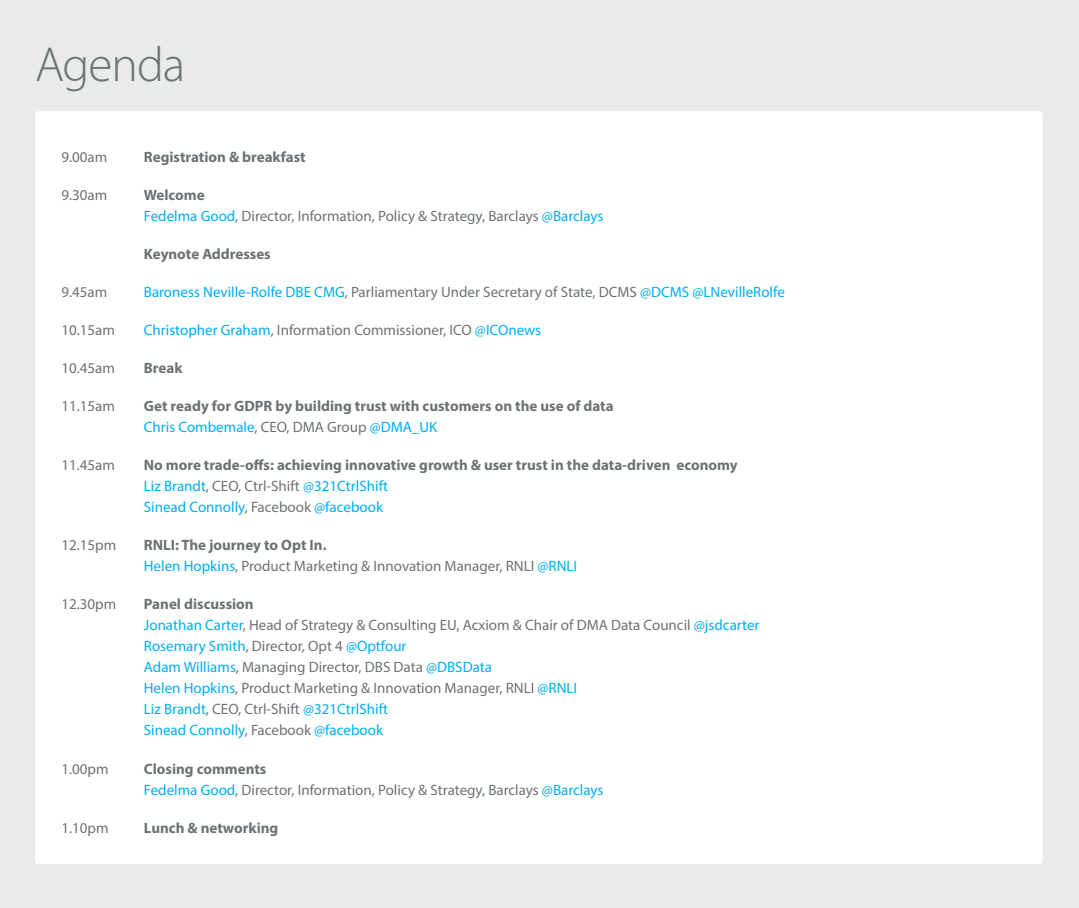
<style>
.page{position:relative;width:1079px;height:908px;background:#e9ebeb}
.page>*{position:absolute;margin:0;border:0;box-sizing:border-box;transform-origin:0 0}
.t1{font:300 49.5px "Myriad Pro";letter-spacing:-.02em;color:#6d7275}
.t2{font:15px/21px "Myriad Pro";color:#6d7275}
.t3{font:700 15px/21px "Myriad Pro";color:#6d7275}
.t4{font:15px "Myriad Pro";color:#00aeef}
.s1{font-weight:700}
.s2{color:#00aeef}
.s3{color:#6d7275}
.s4{font-weight:400;color:#00aeef}
.s5{font-weight:400}
</style>
<div class="page">
<div style="left:35px;top:111px;width:1008px;height:753px;background:#fff;border-radius:4px"></div>
<svg style="left:0;top:0;width:8px;height:8px"></svg>
<h1 class="t1" style="left:35px;top:35px;width:152px">Agenda</h1>
<p class="t2" style="left:61px;top:146px;width:47px">9.00am</p>
<p class="t3" style="left:144px;top:146px;width:163px">Registration &amp; breakfast</p>
<p class="t2" style="left:61px;top:184px;width:47px">9.30am</p>
<p class="t2" style="left:144px;top:184px;width:461px"><span class="s1">Welcome<br></span><span class="s2">Fedelma Good</span>, Director, Information, Policy &amp; Strategy, Barclays <span class="s2">@Barclays</span></p>
<p class="t3" style="left:144px;top:243px;width:128px">Keynote Addresses</p>
<p class="t2" style="left:61px;top:281px;width:47px">9.45am</p>
<p class="t4" style="left:144px;top:283px;width:642px">Baroness Neville-Rolfe DBE CMG<span class="s3">, Parliamentary Under Secretary of State, DCMS</span> @DCMS @LNevilleRolfe</p>
<p class="t2" style="left:61px;top:319px;width:55px">10.15am</p>
<p class="t2" style="left:144px;top:319px;width:399px"><span class="s2">Christopher Graham</span>, Information Commissioner, ICO <span class="s2">@ICOnews</span></p>
<p class="t2" style="left:61px;top:357px;width:55px">10.45am</p>
<p class="t3" style="left:144px;top:357px;width:40px">Break</p>
<p class="t2" style="left:61px;top:395px;width:55px">11.15am</p>
<p class="t3" style="left:144px;top:395px;width:471px">Get ready for GDPR by building trust with customers on the use of data<br><span class="s4">Chris Combemale</span><span class="s5">, CEO, DMA Group</span> <span class="s4">@DMA_UK</span></p>
<p class="t2" style="left:61px;top:454px;width:55px">11.45am</p>
<p class="t3" style="left:144px;top:454px;width:595px">No more trade-offs: achieving innovative growth &amp; user trust in the data-driven economy<br><span class="s4">Liz Brandt</span><span class="s5">, CEO, Ctrl-Shift</span> <span class="s4">@321CtrlShift<br>Sinead Connolly</span><span class="s5">, Facebook</span> <span class="s4">@facebook</span></p>
<p class="t2" style="left:61px;top:534px;width:56px">12.15pm</p>
<p class="t2" style="left:144px;top:534px;width:435px"><span class="s1">RNLI: The journey to Opt In.<br></span><span class="s2">Helen Hopkins</span>, Product Marketing &amp; Innovation Manager, RNLI <span class="s2">@RNLI</span></p>
<p class="t2" style="left:61px;top:593px;width:56px">12.30pm</p>
<p class="t2" style="left:144px;top:593px;width:617px"><span class="s1">Panel discussion<br></span><span class="s2">Jonathan Carter</span>, Head of Strategy &amp; Consulting EU, Acxiom &amp; Chair of DMA Data Council <span class="s2">@jsdcarter Rosemary Smith</span>, Director, Opt 4 <span class="s2">@Optfour<br>Adam Williams</span>, Managing Director, DBS Data <span class="s2">@DBSData<br>Helen Hopkins</span>, Product Marketing &amp; Innovation Manager, RNLI <span class="s2">@RNLI<br>Liz Brandt</span>, CEO, Ctrl-Shift <span class="s2">@321CtrlShift<br>Sinead Connolly</span>, Facebook <span class="s2">@facebook</span></p>
<p class="t2" style="left:61px;top:757px;width:49px">1.00pm</p>
<p class="t2" style="left:144px;top:757px;width:461px"><span class="s1">Closing comments<br></span><span class="s2">Fedelma Good</span>, Director, Information, Policy &amp; Strategy, Barclays <span class="s2">@Barclays</span></p>
<p class="t2" style="left:61px;top:816px;width:49px">1.10pm</p>
<p class="t3" style="left:144px;top:816px;width:136px">Lunch &amp; networking</p>
</div>
